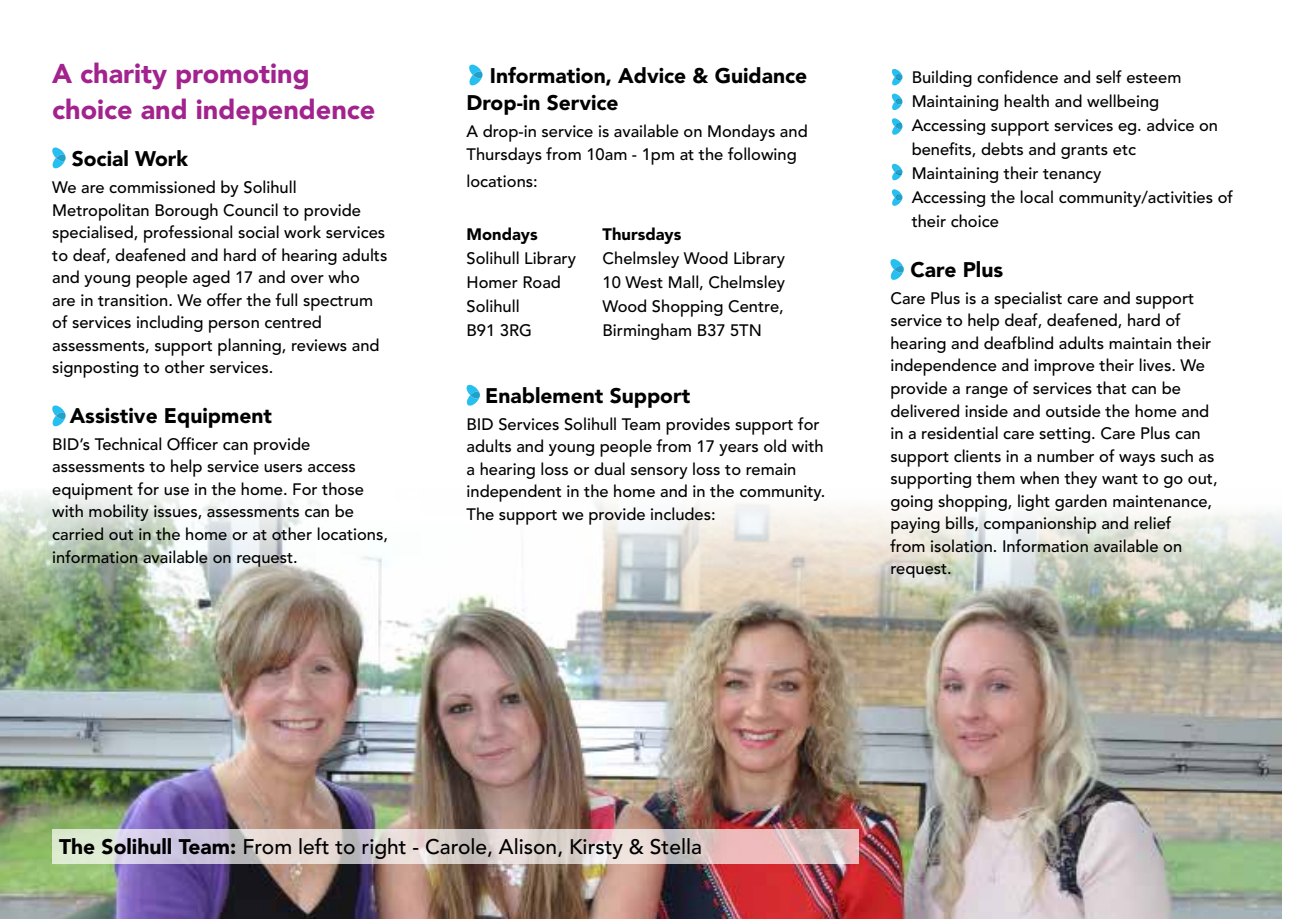
<style>
.page{position:relative;width:1289px;height:919px;background:#fff}
.page>*{position:absolute;margin:0;border:0;box-sizing:border-box;transform-origin:0 0}
.t1{font:900 27px "Avenir LT Std";color:#a2238e}
.t2{font:900 21px/27px "Avenir LT Std";color:#000}
.t3{font:500 21px "Avenir LT Std";color:#000}
.t4{font:500 16.5px/22.5px "Avenir LT Std";color:#000}
.t5{font:900 16.5px "Avenir LT Std";color:#000}
.s1{font-weight:900}
</style>
<div class="page">
<img style="left:0;top:493px;width:1280px;height:425px">
<svg style="left:52px;top:829px;width:806px;height:34px;background:#dbcece"></svg>
<svg style="left:52px;top:147px;width:14px;height:21px"></svg>
<svg style="left:52px;top:405px;width:14px;height:21px"></svg>
<svg style="left:469px;top:65px;width:13px;height:20px"></svg>
<svg style="left:466px;top:385px;width:14px;height:20px"></svg>
<svg style="left:890px;top:259px;width:13px;height:21px"></svg>
<svg style="left:891px;top:69px;width:11px;height:16px"></svg>
<svg style="left:891px;top:94px;width:11px;height:16px"></svg>
<svg style="left:891px;top:118px;width:11px;height:17px"></svg>
<svg style="left:891px;top:164px;width:11px;height:16px"></svg>
<svg style="left:891px;top:189px;width:11px;height:17px"></svg>
<p class="t1" style="left:52px;top:57px;width:259px">A charity promoting</p>
<p class="t1" style="left:52px;top:93px;width:325px">choice and independence</p>
<p class="t2" style="left:72px;top:145px;width:118px">Social Work</p>
<p class="t4" style="left:52px;top:177px;width:337px">We are commissioned by Solihull Metropolitan Borough Council to provide specialised, professional social work services to deaf, deafened and hard of hearing adults and young people aged 17 and over who are in transition. We offer the full spectrum of services including person centred assessments, support planning, reviews and signposting to other services.</p>
<p class="t2" style="left:70px;top:402px;width:204px">Assistive Equipment</p>
<p class="t4" style="left:52px;top:433px;width:337px">BID’s Technical Officer can provide assessments to help service users access equipment for use in the home. For those with mobility issues, assessments can be carried out in the home or at other locations, information available on request.</p>
<p class="t2" style="left:466px;top:62px;width:342px;text-indent:23px">Information, Advice &amp; Guidance<br>Drop-in Service</p>
<p class="t4" style="left:466px;top:121px;width:343px">A drop-in service is available on Mondays and<br>Thursdays from 10am - 1pm at the following</p>
<p class="t4" style="left:466px;top:170px;width:73px">locations:</p>
<p class="t5" style="left:466px;top:224px;width:73px">Mondays</p>
<p class="t4" style="left:466px;top:247px;width:111px">Solihull Library</p>
<p class="t4" style="left:466px;top:271px;width:96px">Homer Road</p>
<p class="t4" style="left:466px;top:295px;width:55px">Solihull</p>
<p class="t4" style="left:466px;top:319px;width:67px">B91 3RG</p>
<p class="t5" style="left:602px;top:224px;width:80px">Thursdays</p>
<p class="t4" style="left:602px;top:247px;width:184px">Chelmsley Wood Library</p>
<p class="t4" style="left:602px;top:271px;width:184px;line-height:24px;text-align:justify">10 West Mall, Chelmsley Wood Shopping Centre, Birmingham B37 5TN</p>
<p class="t2" style="left:485px;top:382px;width:206px">Enablement Support</p>
<p class="t4" style="left:466px;top:413px;width:360px">BID Services Solihull Team provides support for adults and young people from 17 years old with a hearing loss or dual sensory loss to remain independent in the home and in the community.<br>The support we provide includes:</p>
<p class="t4" style="left:894px;top:67px;width:288px">• Building confidence and self esteem</p>
<p class="t4" style="left:894px;top:91px;width:266px">• Maintaining health and wellbeing</p>
<p class="t4" style="left:911px;top:114px;width:308px;line-height:24px;text-indent:-17px">• Accessing support services eg. advice on benefits, debts and grants etc</p>
<p class="t4" style="left:894px;top:163px;width:208px">• Maintaining their tenancy</p>
<p class="t4" style="left:911px;top:186px;width:323px;line-height:24px;text-indent:-17px">• Accessing the local community/activities of their choice</p>
<p class="t2" style="left:910px;top:256px;width:94px">Care Plus</p>
<p class="t4" style="left:890px;top:287px;width:322px">Care Plus is a specialist care and support service to help deaf, deafened, hard of hearing and deafblind adults maintain their independence and improve their lives. We provide a range of services that can be delivered inside and outside the home and</p>
<p class="t4" style="left:890px;top:422px;width:329px">in a residential care setting. Care Plus can support clients in a number of ways such as supporting them when they want to go out, going shopping, light garden maintenance, paying bills, companionship and relief</p>
<p class="t4" style="left:890px;top:535px;width:293px">from isolation. Information available on request.</p>
<p class="t3" style="left:59px;top:834px;width:644px"><span class="s1">The Solihull Team:</span> From left to right - Carole, Alison, Kirsty &amp; Stella</p>
</div>
